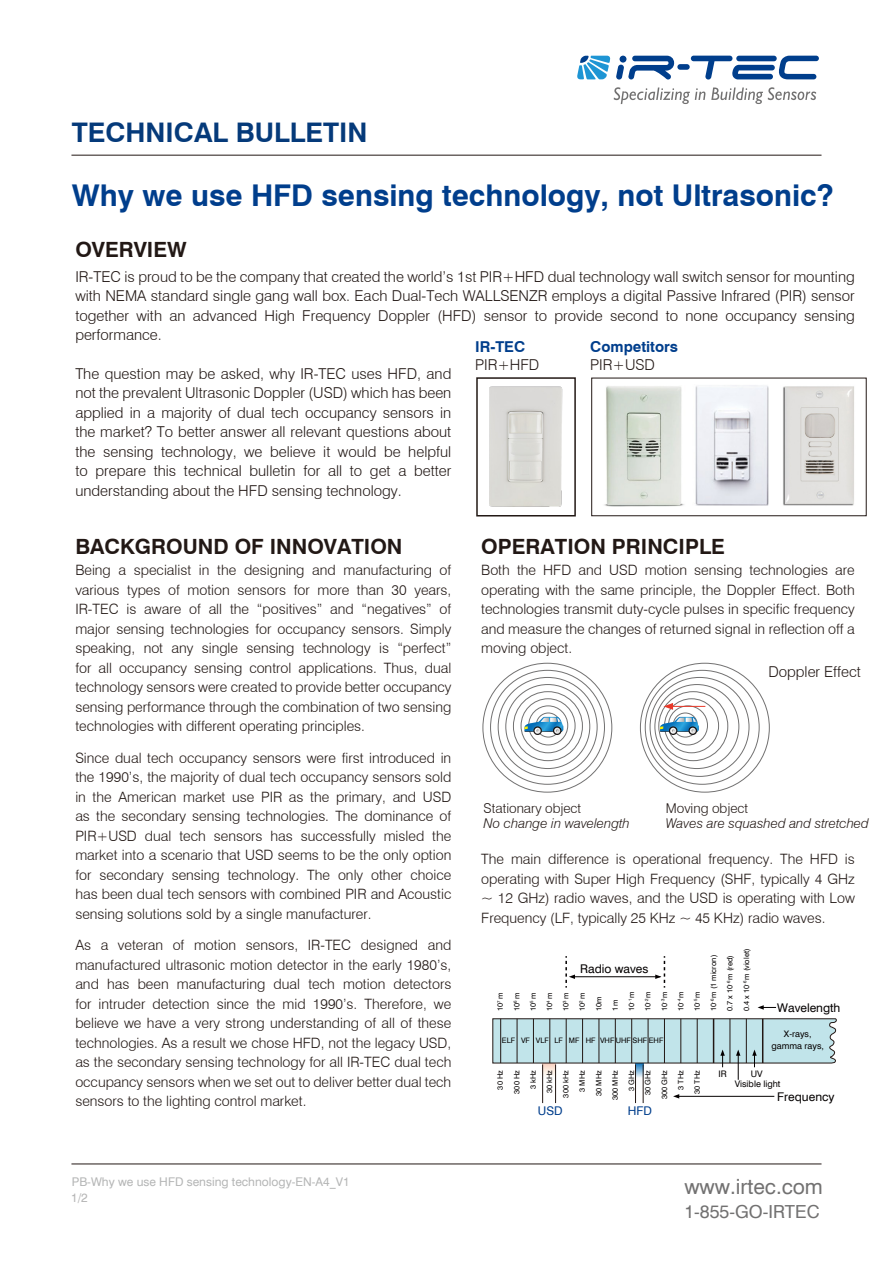
<style>
.page{position:relative;width:893px;height:1263px;background:#fff}
.page>*{position:absolute;margin:0;border:0;box-sizing:border-box;transform-origin:0 0}
.t1{font:700 30px "Swiss 721 BT";color:#003e8c}
.t2{font:700 27px "Swiss 721 BT";color:#053a7a}
.t3{font:700 21px "Swiss 721 BT";color:#221815}
.t4{font:21px "Swiss 721 BT";color:#727171}
.t5{font:18px "Swiss 721 BT";color:#727171}
.t6{font:300 15px/19.5px "Swiss 721 BT";color:#221815;text-align:justify}
.t7{font:700 15px "Swiss 721 BT";color:#003e8c}
.t8{font:300 14.25px/19.5px "Swiss 721 BT";color:#221815;text-align:justify}
.t9{font:italic 300 13.5px "Swiss 721 BT";color:#221815}
.t10{font:300 13.5px "Swiss 721 BT";color:#221815}
.t11{font:12px "Swiss 721 BT";color:#b5b6b6}
.t12{font:12px "Swiss 721 BT";color:#040000}
.t13{font:12px "Swiss 721 BT";color:#003e8c}
.t14{font:12px "Swiss 721 BT";color:#b5b5b5}
.t15{font:9px/12px "Swiss 721 BT";color:#040000;text-align:center}
.t16{font:7.5px/16.4px "Swiss 721 BT";color:#040000;text-align:right}
</style>
<div class="page">
<hr style="left:71px;top:155px;width:750px;height:1px;background:#221714">
<svg style="left:616px;top:56px;width:58px;height:24px"></svg>
<div style="left:691px;top:56px;width:41px;height:5px;background:#003e8c;border-radius:3px"></div>
<svg style="left:705px;top:61px;width:10px;height:19px"></svg>
<div style="left:677px;top:64px;width:13px;height:6px;background:#003e8c;border-radius:3px"></div>
<div style="left:620px;top:56px;width:6px;height:7px;background:#003e8c;border-radius:50%"></div>
<svg style="left:731px;top:56px;width:88px;height:23px"></svg>
<svg style="left:577px;top:56px;width:33px;height:23px"></svg>
<svg style="left:614px;top:87px;width:91px;height:17px"></svg>
<svg style="left:711px;top:87px;width:105px;height:17px"></svg>
<hr style="left:643px;top:1064px;width:1px;height:39px;background:#221714">
<hr style="left:635px;top:1064px;width:1px;height:39px;background:#221714">
<hr style="left:555px;top:1064px;width:1px;height:39px;background:#221714">
<hr style="left:542px;top:1064px;width:1px;height:39px;background:#221714">
<svg style="left:565px;top:956px;width:10px;height:31px"></svg>
<svg style="left:655px;top:956px;width:10px;height:31px"></svg>
<hr style="left:572px;top:976px;width:88px;height:1px;background:#040000">
<svg style="left:758px;top:1005px;width:18px;height:5px"></svg>
<svg style="left:673px;top:1094px;width:6px;height:4px"></svg>
<hr style="left:676px;top:1096px;width:98px;height:1px;background:#040000">
<svg style="left:492px;top:1018px;width:345px;height:62px"></svg>
<img style="left:482px;top:682px;width:19px;height:91px">
<img style="left:501px;top:674px;width:112px;height:113px">
<svg style="left:524px;top:717px;width:39px;height:17px"></svg>
<img style="left:639px;top:674px;width:110px;height:112px">
<svg style="left:660px;top:717px;width:39px;height:17px"></svg>
<svg style="left:663px;top:703px;width:10px;height:7px"></svg>
<hr style="left:668px;top:706px;width:37px;height:1px;background:#e83828">
<img style="left:476px;top:377px;width:185px;height:140px">
<img style="left:600px;top:385px;width:84px;height:121px">
<img style="left:783px;top:386px;width:71px;height:120px">
<img style="left:695px;top:385px;width:73px;height:121px">
<hr style="left:71px;top:1163px;width:750px;height:1px;background:#231815">
<h2 class="t2" style="left:72px;top:116px;width:297px">TECHNICAL BULLETIN</h2>
<h1 class="t1" style="left:72px;top:177px;width:763px">Why we use HFD sensing technology, not Ultrasonic?</h1>
<h3 class="t3" style="left:75px;top:237px;width:113px">OVERVIEW</h3>
<p class="t6" style="left:75px;top:267px;width:781px">IR-TEC is proud to be the company that created the world’s 1st PIR+HFD dual technology wall switch sensor for mounting with NEMA standard single gang wall box. Each Dual-Tech WALLSENZR employs a digital Passive Infrared (PIR) sensor together with an advanced High Frequency Doppler (HFD) sensor to provide second to none occupancy sensing performance.</p>
<p class="t7" style="left:475px;top:338px;width:52px">IR-TEC</p>
<p class="t7" style="left:590px;top:338px;width:89px">Competitors</p>
<p class="t6" style="left:590px;top:354px;width:66px">PIR+USD</p>
<p class="t6" style="left:475px;top:354px;width:66px">PIR+HFD</p>
<p class="t6" style="left:75px;top:364px;width:378px">The question may be asked, why IR-TEC uses HFD, and not the prevalent Ultrasonic Doppler (USD) which has been applied in a majority of dual tech occupancy sensors in the market? To better answer all relevant questions about the sensing technology, we believe it would be helpful to prepare this technical bulletin for all to get a better understanding about the HFD sensing technology.</p>
<h3 class="t3" style="left:75px;top:534px;width:329px">BACKGROUND OF INNOVATION</h3>
<p class="t8" style="left:75px;top:560px;width:378px">Being a specialist in the designing and manufacturing of various types of motion sensors for more than 30 years, IR-TEC is aware of all the “positives” and “negatives” of major sensing technologies for occupancy sensors. Simply speaking, not any single sensing technology is “perfect” for all occupancy sensing control applications. Thus, dual technology sensors were created to provide better occupancy sensing performance through the combination of two sensing technologies with different operating principles.</p>
<p class="t8" style="left:75px;top:748px;width:378px">Since dual tech occupancy sensors were first introduced in the 1990’s, the majority of dual tech occupancy sensors sold in the American market use PIR as the primary, and USD as the secondary sensing technologies. The dominance of PIR+USD dual tech sensors has successfully misled the market into a scenario that USD seems to be the only option for secondary sensing technology. The only other choice has been dual tech sensors with combined PIR and Acoustic sensing solutions sold by a single manufacturer.</p>
<p class="t8" style="left:75px;top:935px;width:378px">As a veteran of motion sensors, IR-TEC designed and manufactured ultrasonic motion detector in the early 1980’s, and has been manufacturing dual tech motion detectors for intruder detection since the mid 1990’s. Therefore, we believe we have a very strong understanding of all of these technologies. As a result we chose HFD, not the legacy USD, as the secondary sensing technology for all IR-TEC dual tech occupancy sensors when we set out to deliver better dual tech sensors to the lighting control market.</p>
<h3 class="t3" style="left:481px;top:534px;width:245px">OPERATION PRINCIPLE</h3>
<p class="t8" style="left:481px;top:560px;width:375px">Both the HFD and USD motion sensing technologies are operating with the same principle, the Doppler Effect. Both technologies transmit duty-cycle pulses in specific frequency and measure the changes of returned signal in reflection off a moving object.</p>
<p class="t6" style="left:768px;top:662px;width:94px">Doppler Effect</p>
<p class="t10" style="left:484px;top:800px;width:99px">Stationary object</p>
<p class="t9" style="left:484px;top:815px;width:148px">No change in wavelength</p>
<p class="t10" style="left:666px;top:800px;width:84px">Moving object</p>
<p class="t9" style="left:666px;top:815px;width:205px">Waves are squashed and stretched</p>
<p class="t8" style="left:481px;top:849px;width:375px">The main difference is operational frequency. The HFD is operating with Super High Frequency (SHF, typically 4 GHz ~ 12 GHz) radio waves, and the USD is operating with Low Frequency (LF, typically 25 KHz ~ 45 KHz) radio waves.</p>
<p class="t16" style="left:492px;top:1011px;width:64px;text-align:left;rotate:-90deg">10<sup>7</sup> m<br>10<sup>6</sup> m<br>10<sup>5</sup> m<br>10<sup>4</sup> m<br>10<sup>3</sup> m<br>10<sup>2</sup> m<br>10m<br>1m<br>10<sup>-1</sup> m<br>10<sup>-2</sup> m<br>10<sup>-3</sup> m<br>10<sup>-4</sup> m<br>10<sup>-5</sup> m<br>10<sup>-6</sup> m (1 micron)<br>0.7 x 10<sup>-6</sup> m (red)<br>0.4 x 10<sup>-6</sup> m (violet)</p>
<p class="t12" style="left:580px;top:961px;width:70px">Radio waves</p>
<p class="t12" style="left:777px;top:1000px;width:65px">Wavelength</p>
<p class="t16" style="left:502px;top:1032px;width:163px">ELF VF VLF LF MF HF VHF UHF SHF EHF</p>
<p class="t15" style="left:771px;top:1027px;width:54px">X-rays, gamma rays,</p>
<p class="t16" style="left:492px;top:1100px;width:31px;rotate:-90deg">30 Hz<br>300 Hz<br>3 kHz<br>30 kHz<br>300 kHz<br>3 MHz<br>30 MHz<br>300 MHz<br>3 GHz<br>30 GHz</p>
<p class="t13" style="left:628px;top:1104px;width:26px">HFD</p>
<p class="t13" style="left:538px;top:1104px;width:26px">USD</p>
<p class="t16" style="left:656px;top:1099px;width:31px;rotate:-90deg">300 GHz<br>3 THz<br>30 THz</p>
<p class="t15" style="left:718px;top:1067px;width:10px">IR</p>
<p class="t15" style="left:735px;top:1068px;width:47px;line-height:10.8px">UV<br>Visible light</p>
<p class="t12" style="left:777px;top:1089px;width:59px">Frequency</p>
<p class="t11" style="left:72px;top:1174px;width:279px">PB-Why we use HFD sensing technology-EN-A4_V1</p>
<h3 class="t4" style="left:684px;top:1174px;width:140px">www.irtec.com</h3>
<p class="t5" style="left:684px;top:1200px;width:137px">1-855-GO-IRTEC</p>
<p class="t14" style="left:71px;top:1190px;width:18px">1/2</p>
</div>
